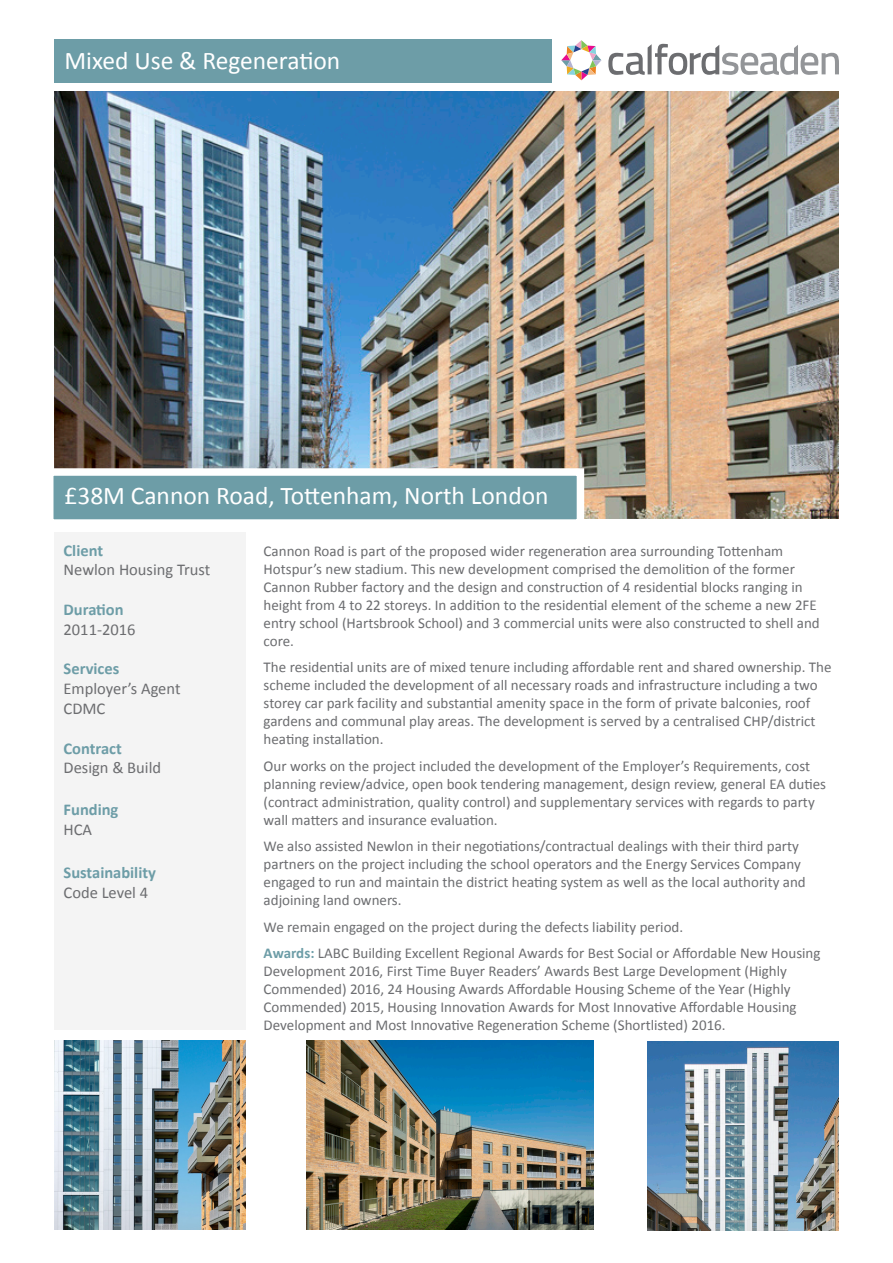
<style>
.page{position:relative;width:893px;height:1263px;background:#fff}
.page>*{position:absolute;margin:0;border:0;box-sizing:border-box;transform-origin:0 0}
.t1{font:25.5px "Calibri";color:#fff}
.t2{font:16.5px "Calibri";color:#6c6d70}
.t3{font:700 16.5px "Calibri";color:#6d9da7}
.t4{font:15px/18px "Calibri";color:#6c6d70}
.s1{font-weight:700;color:#6d9da7}
</style>
<div class="page">
<img style="left:54px;top:91px;width:785px;height:428px">
<img style="left:54px;top:1041px;width:192px;height:188px">
<div style="left:46px;top:468px;width:538px;height:59px;background:#6d9da7;border:8px solid #fff"></div>
<svg style="left:608px;top:44px;width:231px;height:31px"></svg>
<svg style="left:561px;top:40px;width:40px;height:40px"></svg>
<div style="left:54px;top:39px;width:497px;height:44px;background:#6d9da7"></div>
<div style="left:55px;top:532px;width:191px;height:497px;background:#f4f4f4"></div>
<img style="left:306px;top:1041px;width:287px;height:188px">
<img style="left:647px;top:1041px;width:192px;height:189px">
<p class="t1" style="left:64px;top:45px;width:277px">Mixed Use &amp; Regeneration</p>
<p class="t1" style="left:64px;top:480px;width:486px">£38M Cannon Road, Tottenham, North London</p>
<p class="t3" style="left:64px;top:540px;width:41px">Client</p>
<p class="t2" style="left:64px;top:559px;width:148px">Newlon Housing Trust</p>
<p class="t3" style="left:64px;top:599px;width:62px">Duration</p>
<p class="t2" style="left:64px;top:619px;width:73px">2011-2016</p>
<p class="t3" style="left:64px;top:658px;width:57px">Services</p>
<p class="t2" style="left:64px;top:678px;width:118px">Employer’s Agent</p>
<p class="t2" style="left:64px;top:698px;width:43px">CDMC</p>
<p class="t3" style="left:64px;top:738px;width:60px">Contract</p>
<p class="t2" style="left:64px;top:757px;width:99px">Design &amp; Build</p>
<p class="t3" style="left:64px;top:799px;width:56px">Funding</p>
<p class="t2" style="left:64px;top:819px;width:30px">HCA</p>
<p class="t3" style="left:64px;top:862px;width:94px">Sustainability</p>
<p class="t2" style="left:64px;top:882px;width:86px">Code Level 4</p>
<p class="t4" style="left:264px;top:542px;width:558px">Cannon Road is part of the proposed wider regeneration area surrounding Tottenham Hotspur’s new stadium. This new development comprised the demolition of the former Cannon Rubber factory and the design and construction of 4 residential blocks ranging in height from 4 to 22 storeys. In addition to the residential element of the scheme a new 2FE entry school (Hartsbrook School) and 3 commercial units were also constructed to shell and core.</p>
<p class="t4" style="left:264px;top:658px;width:569px">The residential units are of mixed tenure including affordable rent and shared ownership. The scheme included the development of all necessary roads and infrastructure including a two storey car park facility and substantial amenity space in the form of private balconies, roof gardens and communal play areas. The development is served by a centralised CHP/district heating installation.</p>
<p class="t4" style="left:264px;top:757px;width:564px">Our works on the project included the development of the Employer’s Requirements, cost planning review/advice, open book tendering management, design review, general EA duties (contract administration, quality control) and supplementary services with regards to party wall matters and insurance evaluation.</p>
<p class="t4" style="left:264px;top:837px;width:544px">We also assisted Newlon in their negotiations/contractual dealings with their third party partners on the project including the school operators and the Energy Services Company engaged to run and maintain the district heating system as well as the local authority and adjoining land owners.</p>
<p class="t4" style="left:264px;top:918px;width:421px">We remain engaged on the project during the defects liability period.</p>
<p class="t4" style="left:264px;top:944px;width:558px"><span class="s1">Awards:</span> LABC Building Excellent Regional Awards for Best Social or Affordable New Housing Development 2016, First Time Buyer Readers’ Awards Best Large Development (Highly Commended) 2016, 24 Housing Awards Affordable Housing Scheme of the Year (Highly Commended) 2015, Housing Innovation Awards for Most Innovative Affordable Housing Development and Most Innovative Regeneration Scheme (Shortlisted) 2016.</p>
</div>
